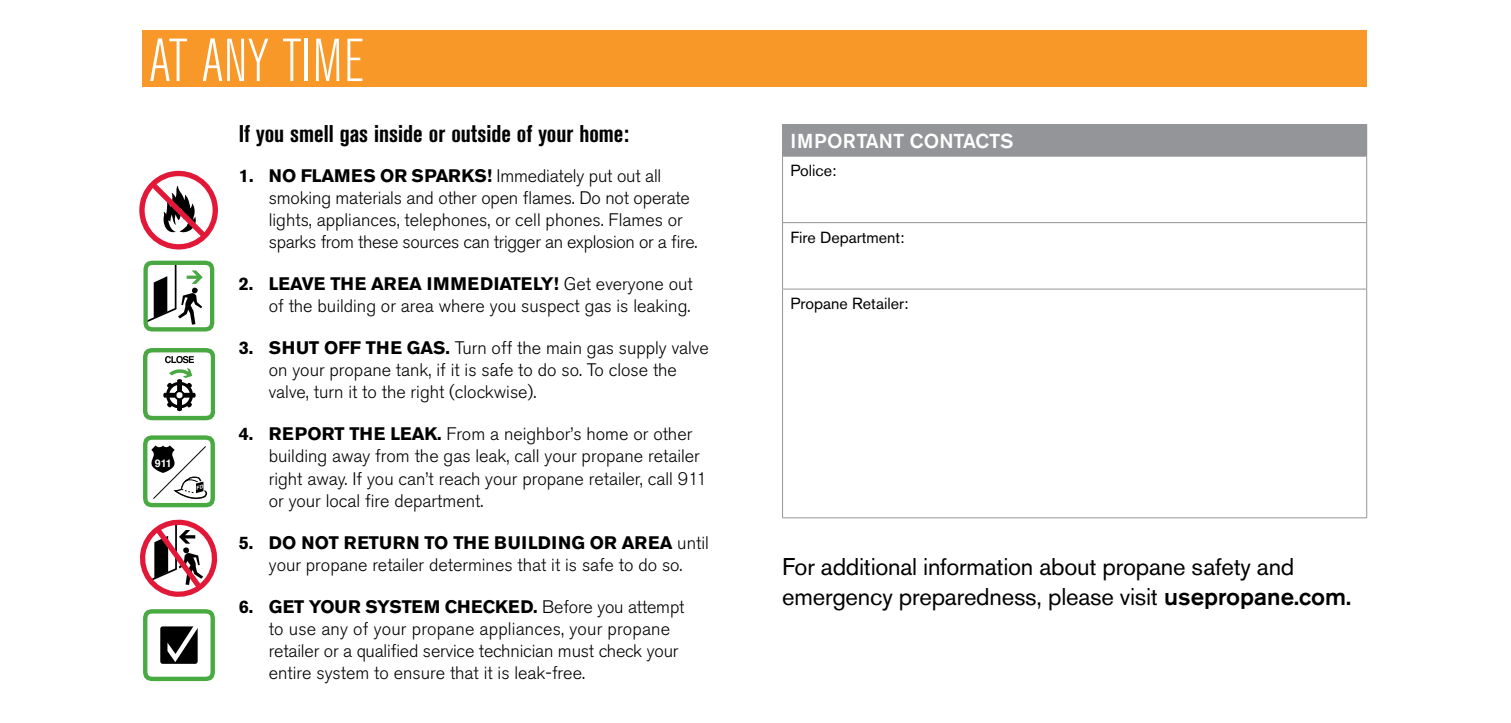
<style>
.page{position:relative;width:1511px;height:723px;background:#fff}
.page>*{position:absolute;margin:0;border:0;box-sizing:border-box;transform-origin:0 0}
.t1{font:300 condensed 60px "Akzidenz Grotesk BE";color:#fff}
.t2{font:24px/30px "Akzidenz Grotesk BE";letter-spacing:-.01em;color:#000}
.t3{font:700 condensed 24px "Akzidenz Grotesk BE";color:#000}
.t4{font:500 20px "Akzidenz Grotesk BE";color:#fff}
.t5{font:300 18px/22px "Akzidenz Grotesk BE";color:#000}
.t6{font:16px "Akzidenz Grotesk BE";color:#000}
.t7{font:700 10.6px "Helvetica";color:#fff}
.s1{font-weight:700}
.s2{font-weight:500}
</style>
<div class="page">
<div style="left:143px;top:30px;width:1224px;height:56px;background:#f89828"></div>
<div style="left:143px;top:435px;width:72px;height:72px;border:4px solid #4aaa42;border-radius:8px"></div>
<div style="left:139px;top:171px;width:79px;height:78px;border:5px solid #e11837;border-radius:50%"></div>
<svg style="left:145px;top:176px;width:68px;height:68px"></svg>
<hr style="left:175px;top:262px;width:1px;height:46px;background:#000">
<div style="left:143px;top:260px;width:71px;height:71px;border:4px solid #49a842;border-radius:8px"></div>
<svg style="left:143px;top:270px;width:60px;height:54px"></svg>
<div style="left:143px;top:348px;width:72px;height:72px;border:4px solid #49a842;border-radius:8px"></div>
<svg style="left:163px;top:356px;width:33px;height:55px"></svg>
<svg style="left:140px;top:519px;width:77px;height:78px"></svg>
<div style="left:143px;top:609px;width:72px;height:72px;border:4px solid #4aaa42;border-radius:8px"></div>
<div style="left:160px;top:626px;width:38px;height:37px;background:#000;border-radius:2px"></div>
<svg style="left:167px;top:626px;width:31px;height:36px"></svg>
<div style="left:782px;top:124px;width:584px;height:32px;background:#939598"></div>
<hr style="left:1366px;top:124px;width:1px;height:32px;background:#939598">
<hr style="left:782px;top:156px;width:585px;height:1px;background:#939598">
<hr style="left:782px;top:156px;width:1px;height:66px;background:#939598">
<hr style="left:1366px;top:156px;width:1px;height:66px;background:#939598">
<hr style="left:782px;top:222px;width:585px;height:1px;background:#939598">
<hr style="left:782px;top:223px;width:1px;height:66px;background:#939598">
<hr style="left:1366px;top:223px;width:1px;height:66px;background:#939598">
<hr style="left:782px;top:289px;width:585px;height:1px;background:#939598">
<hr style="left:782px;top:289px;width:1px;height:228px;background:#939598">
<hr style="left:1366px;top:289px;width:1px;height:228px;background:#939598">
<hr style="left:782px;top:517px;width:585px;height:1px;background:#939598">
<svg style="left:149px;top:445px;width:58px;height:59px"></svg>
<h1 class="t1" style="left:149px;top:28px;width:217px">AT ANY TIME</h1>
<p class="t7" style="left:155px;top:454px;width:19px">911</p>
<h2 class="t3" style="left:239px;top:120px;width:392px">If you smell gas inside or outside of your home:</h2>
<p class="t5" style="left:269px;top:165px;width:430px;text-indent:-30px"><span class="s1">1. NO FLAMES OR SPARKS!</span> Immediately put out all smoking materials and other open flames. Do not operate lights, appliances, telephones, or cell phones. Flames or sparks from these sources can trigger an explosion or a fire.</p>
<p class="t5" style="left:239px;top:273px;width:455px;text-align:right"><span class="s1">2. LEAVE THE AREA IMMEDIATELY!</span> Get everyone out of the building or area where you suspect gas is leaking.</p>
<p class="t5" style="left:269px;top:337px;width:441px;text-indent:-30px"><span class="s1">3. SHUT OFF THE GAS.</span> Turn off the main gas supply valve on your propane tank, if it is safe to do so. To close the valve, turn it to the right (clockwise).</p>
<p class="t5" style="left:269px;top:423px;width:440px;text-indent:-30px"><span class="s1">4. REPORT THE LEAK.</span> From a neighbor’s home or other building away from the gas leak, call your propane retailer right away. If you can’t reach your propane retailer, call 911 or your local fire department.</p>
<p class="t5" style="left:239px;top:531px;width:471px;text-align:center"><span class="s1">5. DO NOT RETURN TO THE BUILDING OR AREA</span> until your propane retailer determines that it is safe to do so.</p>
<p class="t5" style="left:269px;top:595px;width:417px;text-indent:-30px"><span class="s1">6. GET YOUR SYSTEM CHECKED.</span> Before you attempt to use any of your propane appliances, your propane retailer or a qualified service technician must check your entire system to ensure that it is leak-free.</p>
<p class="t4" style="left:790px;top:129px;width:225px">Important Contacts</p>
<p class="t6" style="left:790px;top:161px;width:48px">Police:</p>
<p class="t6" style="left:790px;top:227px;width:116px">Fire Department:</p>
<p class="t6" style="left:790px;top:294px;width:120px">Propane Retailer:</p>
<h2 class="t2" style="left:782px;top:551px;width:570px">For additional information about propane safety and emergency preparedness, please visit <span class="s2">usepropane.com.</span></h2>
</div>
